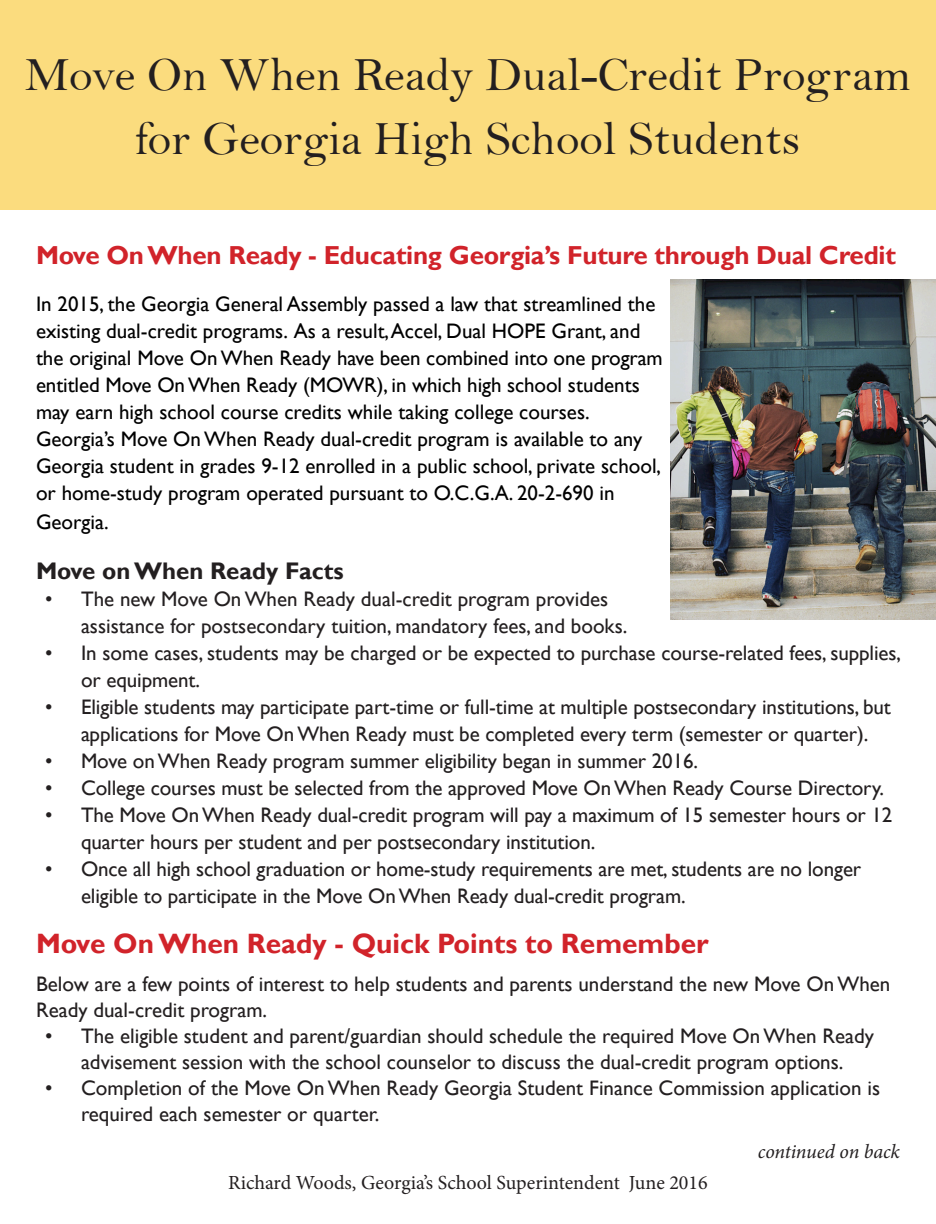
<style>
.page{position:relative;width:936px;height:1224px;background:#fff}
.page>*{position:absolute;margin:0;border:0;box-sizing:border-box;transform-origin:0 0}
.t1{font:48px "Bell";color:#231f20}
.t2{font:700 28px "Gill Sans";color:#d1232a}
.t3{font:700 26px "Gill Sans";letter-spacing:-.01em;color:#d1232a}
.t4{font:700 24px "Gill Sans";color:#231f20}
.t5{font:21px/27px "Gill Sans";letter-spacing:-.005em;color:#231f20}
.t6{font:21px/27px "Gill Sans";color:#000}
.t7{font:20px "Minion Pro";color:#231f20}
.t8{font:italic 20px "Minion Pro";letter-spacing:-.01em;color:#231f20}
</style>
<div class="page">
<div style="left:0;top:0;width:936px;height:210px;background:#fbdc7e"></div>
<img style="left:670px;top:279px;width:266px;height:340px">
<p class="t1" style="left:25px;top:46px;width:887px">Move On When Ready Dual-Credit Program</p>
<p class="t1" style="left:135px;top:110px;width:667px">for Georgia High School Students</p>
<p class="t3" style="left:36px;top:239px;width:861px">Move On When Ready - Educating Georgia’s Future through Dual Credit</p>
<p class="t6" style="left:36px;top:291px;width:628px">In 2015, the Georgia General Assembly passed a law that streamlined the existing dual-credit programs. As a result, Accel, Dual HOPE Grant, and the original Move On When Ready have been combined into one program entitled Move On When Ready (MOWR), in which high school students may earn high school course credits while taking college courses.<br>Georgia’s Move On When Ready dual-credit program is available to any Georgia student in grades 9-12 enrolled in a public school, private school, or home-study program operated pursuant to O.C.G.A. 20-2-690 in</p>
<p class="t6" style="left:36px;top:509px;width:74px">Georgia.</p>
<p class="t4" style="left:36px;top:556px;width:309px">Move on When Ready Facts</p>
<p class="t5" style="left:81px;top:586px;width:548px;text-indent:-36px">• The new Move On When Ready dual-credit program provides assistance for postsecondary tuition, mandatory fees, and books.</p>
<p class="t5" style="left:81px;top:640px;width:822px;text-indent:-36px">• In some cases, students may be charged or be expected to purchase course-related fees, supplies, or equipment.</p>
<p class="t5" style="left:81px;top:694px;width:811px;text-indent:-36px">• Eligible students may participate part-time or full-time at multiple postsecondary institutions, but applications for Move On When Ready must be completed every term (semester or quarter).</p>
<p class="t5" style="left:45px;top:748px;width:655px">• Move on When Ready program summer eligibility began in summer 2016.</p>
<p class="t5" style="left:45px;top:775px;width:841px">• College courses must be selected from the approved Move On When Ready Course Directory.</p>
<p class="t5" style="left:81px;top:802px;width:813px;text-indent:-36px">• The Move On When Ready dual-credit program will pay a maximum of 15 semester hours or 12 quarter hours per student and per postsecondary institution.</p>
<p class="t5" style="left:81px;top:856px;width:782px;text-indent:-36px">• Once all high school graduation or home-study requirements are met, students are no longer eligible to participate in the Move On When Ready dual-credit program.</p>
<p class="t2" style="left:36px;top:926px;width:674px">Move On When Ready - Quick Points to Remember</p>
<p class="t5" style="left:36px;top:971px;width:856px;line-height:26px">Below are a few points of interest to help students and parents understand the new Move On When<br>Ready dual-credit program.</p>
<p class="t5" style="left:45px;top:1023px;width:831px;line-height:26px;text-align:center">• The eligible student and parent/guardian should schedule the required Move On When Ready advisement session with the school counselor to discuss the dual-credit program options.</p>
<p class="t5" style="left:81px;top:1075px;width:801px;line-height:26px;text-indent:-36px">• Completion of the Move On When Ready Georgia Student Finance Commission application is required each semester or quarter.</p>
<p class="t8" style="left:758px;top:1138px;width:144px">continued on back</p>
<p class="t7" style="left:228px;top:1169px;width:481px">Richard Woods, Georgia’s School Superintendent June 2016</p>
</div>
